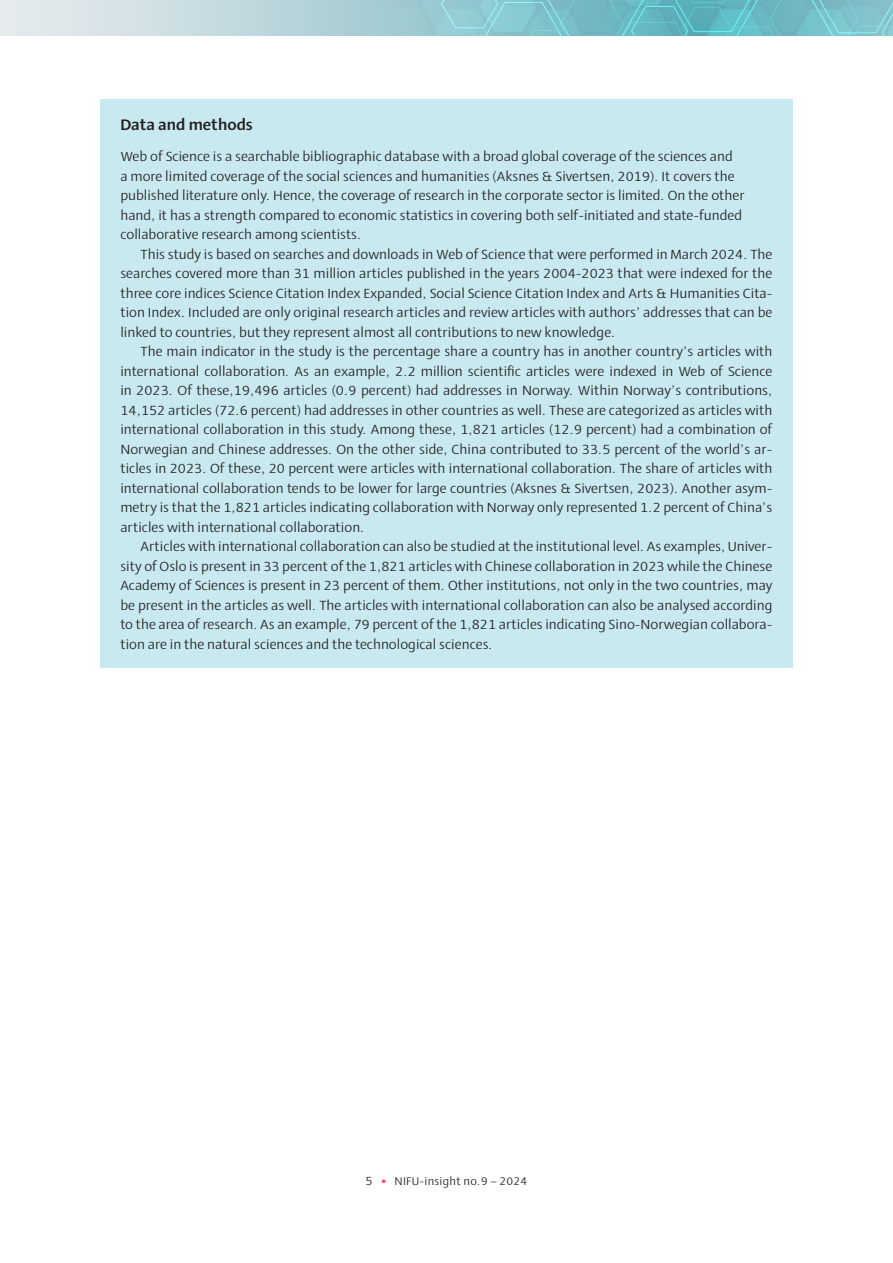
<style>
.page{position:relative;width:893px;height:1263px;background:#fff}
.page>*{position:absolute;margin:0;border:0;box-sizing:border-box;transform-origin:0 0}
.NIFU_Ramme_overskrift{font:700 15.3px "Ador";color:#231f20}
.NIFU_Ramme_normal{font:13.5px/19.5px "Ador";color:#231f20;text-align:justify}
.NIFU_Ramme_første{font:13.5px/19.5px "Ador";color:#231f20}
.t1{font:11.25px "Ador";letter-spacing:.02em;color:#231f20}
.s1{font-size:12px}
.s2{font-family:"Calibri";font-size:12px;color:#ef5060}
</style>
<div class="page">
<svg style="left:0;top:0;width:364px;height:36px;background:#cadde1"></svg>
<svg style="left:364px;top:0;width:529px;height:36px;background:#7bc1ca"></svg>
<div style="left:100px;top:99px;width:693px;height:569px;background:#c8e9ef"></div>
<p class="NIFU_Ramme_overskrift" style="left:120px;top:113px;width:134px">Data and methods</p>
<p class="NIFU_Ramme_første" style="left:120px;top:146px;width:626px">Web of Science is a searchable bibliographic database with a broad global coverage of the sciences and<br>a more limited coverage of the social sciences and humanities (Aksnes &amp; Sivertsen, 2019). It covers the published literature only. Hence, the coverage of research in the corporate sector is limited. On the other hand, it has a strength compared to economic statistics in covering both self-initiated and state-funded collaborative research among scientists.</p>
<p class="NIFU_Ramme_normal" style="left:120px;top:244px;width:654px;text-indent:20px">This study is based on searches and downloads in Web of Science that were performed in March 2024. The searches covered more than 31 million articles published in the years 2004-2023 that were indexed for the three core indices Science Citation Index Expanded, Social Science Citation Index and Arts &amp; Humanities Cita&shy;tion Index. Included are only original research articles and review articles with authors’ addresses that can be linked to countries, but they represent almost all contributions to new knowledge.</p>
<p class="NIFU_Ramme_normal" style="left:120px;top:341px;width:654px;text-indent:20px">The main indicator in the study is the percentage share a country has in another country’s articles with international collaboration. As an example, 2.2 million scientific articles were indexed in Web of Science in 2023. Of these,19,496 articles (0.9 percent) had addresses in Norway. Within Norway’s contributions, 14,152 articles (72.6 percent) had addresses in other countries as well. These are categorized as articles with international collaboration in this study. Among these, 1,821 articles (12.9 percent) had a combination of Norwegian and Chinese addresses. On the other side, China contributed to 33.5 percent of the world’s ar&shy;ticles in 2023. Of these, 20 percent were articles with international collaboration. The share of articles with international collaboration tends to be lower for large countries (Aksnes &amp; Sivertsen, 2023). Another asym&shy;metry is that the 1,821 articles indicating collaboration with Norway only represented 1.2 percent of China’s articles with international collaboration.</p>
<p class="NIFU_Ramme_normal" style="left:120px;top:536px;width:654px;text-indent:20px">Articles with international collaboration can also be studied at the institutional level. As examples, Univer&shy;sity of Oslo is present in 33 percent of the 1,821 articles with Chinese collaboration in 2023 while the Chinese Academy of Sciences is present in 23 percent of them. Other institutions, not only in the two countries, may be present in the articles as well. The articles with international collaboration can also be analysed according to the area of research. As an example, 79 percent of the 1,821 articles indicating Sino-Norwegian collabora&shy;tion are in the natural sciences and the technological sciences.</p>
<p class="t1" style="left:366px;top:1173px;width:163px"><span class="s1">5</span> <span class="s2">•</span> NIFU-insight no.9 – 2024</p>
</div>
